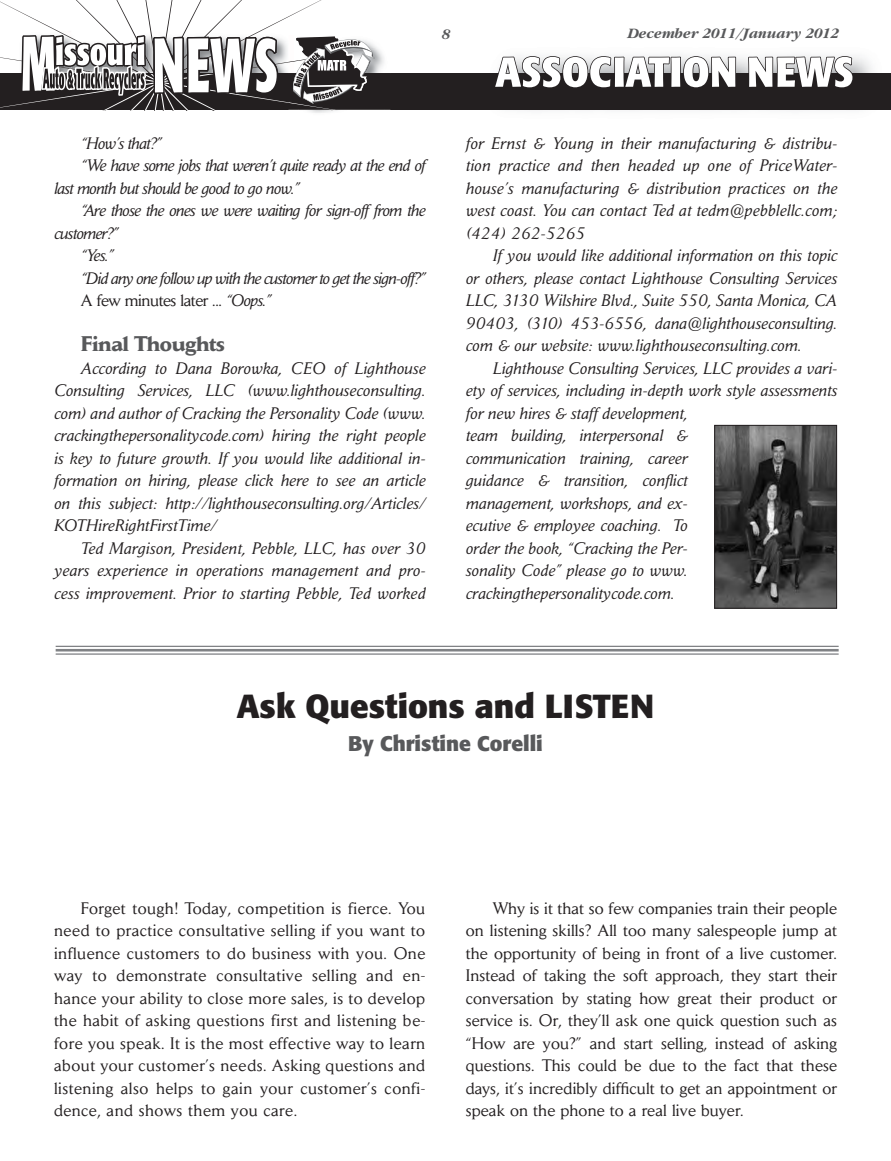
<style>
.page{position:relative;width:891px;height:1161px;background:#fff}
.page>*{position:absolute;margin:0;border:0;box-sizing:border-box;transform-origin:0 0}
.t1{font:700 33px "Formata";color:#231f20}
.t2{font:700 21px "Formata";color:#58595b}
.t3{font:700 21px "Daily News";letter-spacing:-.025em;color:#58595b}
.t4{font:italic 16.5px/22.5px "Daily News";letter-spacing:.02em;color:#231f20;text-align:justify}
.t5{font:16.5px/22.5px "Daily News";letter-spacing:.01em;color:#231f20;text-align:justify}
.t6{font:italic 16.5px "Daily News";letter-spacing:-.025em;color:#231f20}
.t7{font:italic 16.5px "Daily News";letter-spacing:-.03em;color:#231f20}
.t8{font:16.5px "Daily News";letter-spacing:-.025em;color:#231f20}
.t9{font:italic 700 15px "Garamond";color:#58595b}
.s1{font-style:italic}
</style>
<div class="page">
<img style="left:661px;top:55px;width:211px;height:18px">
<svg style="left:0;top:0;width:322px;height:31px"></svg>
<div style="left:0;top:73px;width:891px;height:37px;background:#231f20"></div>
<img style="left:310px;top:46px;width:74px;height:67px">
<img style="left:375px;top:48px;width:3px;height:14px">
<img style="left:375px;top:73px;width:10px;height:37px">
<svg style="left:0;top:31px;width:375px;height:80px"></svg>
<svg style="left:495px;top:56px;width:241px;height:32px"></svg>
<svg style="left:748px;top:56px;width:105px;height:32px"></svg>
<img style="left:716px;top:427px;width:119px;height:180px">
<div style="left:714px;top:425px;width:123px;height:184px;border:1px solid #231f20"></div>
<hr style="left:56px;top:646px;width:783px;height:1px;background:#808285">
<hr style="left:56px;top:649px;width:783px;height:3px;background:#808285">
<hr style="left:56px;top:653px;width:783px;height:2px;background:#808285">
<p class="t9" style="left:441px;top:26px;width:10px">8</p>
<p class="t9" style="left:627px;top:25px;width:213px">December 2011/January 2012</p>
<p class="t4" style="left:81px;top:132px;width:82px">“How’s that?”</p>
<p class="t6" style="left:81px;top:156px;width:346px">“We have some jobs that weren’t quite ready at the end of</p>
<p class="t6" style="left:54px;top:178px;width:247px">last month but should be good to go now.”</p>
<p class="t6" style="left:81px;top:201px;width:346px">“Are those the ones we were waiting for sign-off from the</p>
<p class="t6" style="left:54px;top:223px;width:65px">customer?”</p>
<p class="t4" style="left:81px;top:244px;width:34px">“Yes.”</p>
<p class="t7" style="left:81px;top:268px;width:346px">“Did any one follow up with the customer to get the sign-off?”</p>
<p class="t8" style="left:81px;top:290px;width:192px">A few minutes later ... <span class="s1">“Oops.”</span></p>
<p class="t3" style="left:81px;top:331px;width:146px">Final Thoughts</p>
<p class="t4" style="left:54px;top:357px;width:373px;text-indent:27px">According to Dana Borowka, CEO of Lighthouse Consulting Services, LLC (www.lighthouseconsulting. com) and author of Cracking the Personality Code (www. crackingthepersonalitycode.com) hiring the right people is key to future growth. If you would like additional in&shy;formation on hiring, please click here to see an article on this subject: http://lighthouseconsulting.org/Articles/ KOTHireRightFirstTime/</p>
<p class="t4" style="left:54px;top:537px;width:373px;text-indent:27px">Ted Margison, President, Pebble, LLC, has over 30 years experience in operations management and pro&shy;cess improvement. Prior to starting Pebble, Ted worked</p>
<p class="t4" style="left:466px;top:132px;width:373px">for Ernst &amp; Young in their manufacturing &amp; distribu&shy;tion practice and then headed up one of PriceWater&shy;house’s manufacturing &amp; distribution practices on the west coast. You can contact Ted at tedm@pebblellc.com; (424) 262-5265</p>
<p class="t4" style="left:466px;top:244px;width:373px;text-indent:27px">If you would like additional information on this topic or others, please contact Lighthouse Consulting Services LLC, 3130 Wilshire Blvd., Suite 550, Santa Monica, CA 90403, (310) 453-6556, dana@lighthouseconsulting. com &amp; our website: www.lighthouseconsulting.com.</p>
<p class="t4" style="left:466px;top:357px;width:373px;text-align:left;text-indent:27px">Lighthouse Consulting Services, LLC provides a vari&shy;ety of services, including in-depth work style assessments for new hires &amp; staff development,<br>team building, interpersonal &amp;<br>communication training, career<br>guidance &amp; transition, conflict<br>management, workshops, and ex-<br>ecutive &amp; employee coaching. To<br>order the book, “Cracking the Per-<br>sonality Code” please go to www. crackingthepersonalitycode.com.</p>
<h1 class="t1" style="left:237px;top:686px;width:419px">Ask Questions and LISTEN</h1>
<p class="t2" style="left:348px;top:730px;width:196px">By Christine Corelli</p>
<p class="t5" style="left:54px;top:896px;width:373px;text-indent:27px">Forget tough! Today, competition is fierce. You need to practice consultative selling if you want to influence customers to do business with you. One way to demonstrate consultative selling and en&shy;hance your ability to close more sales, is to develop the habit of asking questions first and listening be&shy;fore you speak. It is the most effective way to learn about your customer’s needs. Asking questions and listening also helps to gain your customer’s confi&shy;dence, and shows them you care.</p>
<p class="t5" style="left:466px;top:896px;width:373px;text-indent:27px">Why is it that so few companies train their people on listening skills? All too many salespeople jump at the opportunity of being in front of a live customer.<br>Instead of taking the soft approach, they start their conversation by stating how great their product or service is. Or, they’ll ask one quick question such as “How are you?” and start selling, instead of asking questions. This could be due to the fact that these days, it’s incredibly difficult to get an appointment or speak on the phone to a real live buyer.</p>
</div>
